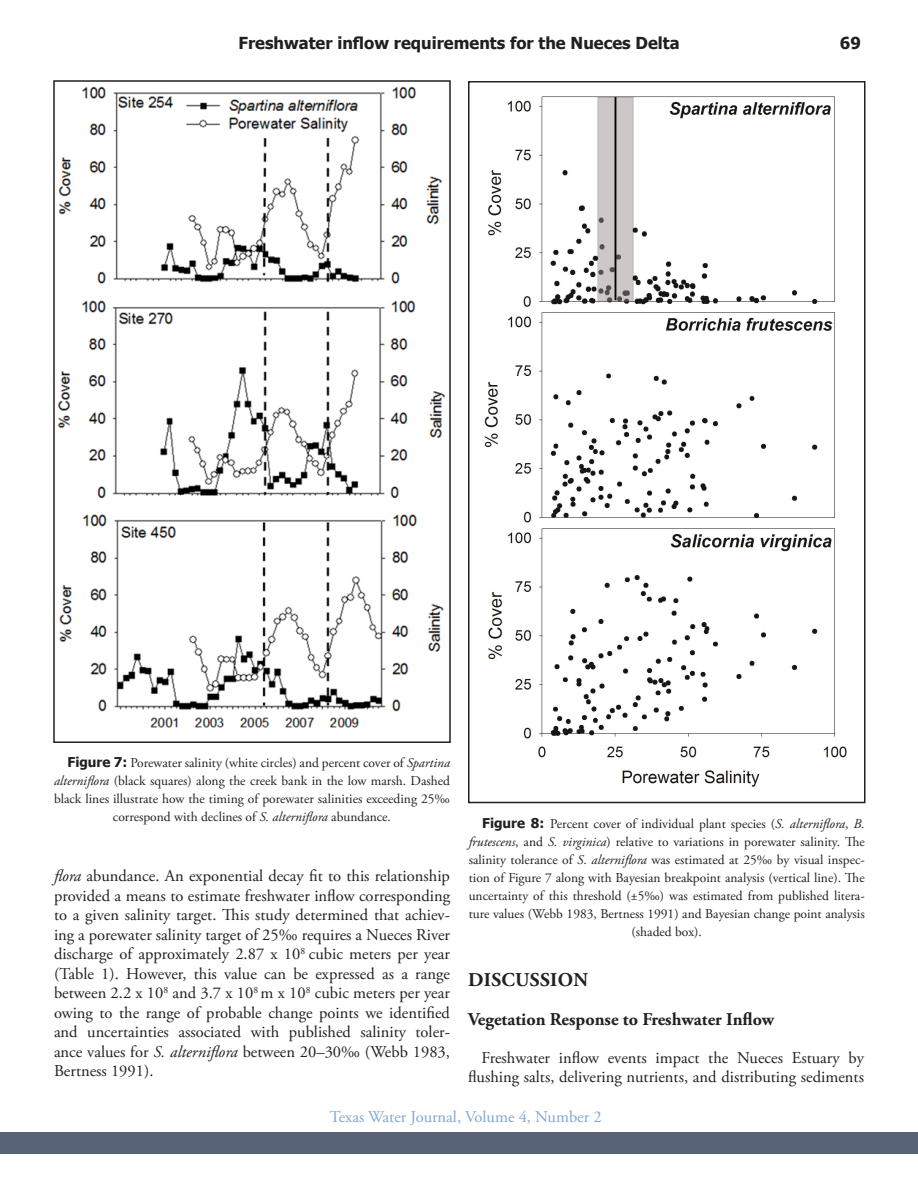
<style>
.page{position:relative;width:918px;height:1188px;background:#fff}
.page>*{position:absolute;margin:0;border:0;box-sizing:border-box;transform-origin:0 0}
.Section_Headers{font:700 19.5px "Adobe Garamond Pro";letter-spacing:.015em;color:#231f20}
._1st_Subhead{font:700 18px "Adobe Garamond Pro";color:#231f20}
.t1{font:16.5px/19.5px "Adobe Garamond Pro";color:#231f20;text-align:justify}
.t2{font:700 16.5px "Tahoma";color:#231f20}
.t3{font:16.5px "Adobe Garamond Pro";color:#80a8d1}
.Fig__Caption_Title{font:13.5px "Adobe Garamond Pro";color:#231f20}
.s1{font-family:"Tahoma";font-weight:700}
.s2{font-style:italic}
</style>
<div class="page">
<div style="left:0;top:1132px;width:918px;height:22px;background:#586377"></div>
<img style="left:57px;top:86px;width:389px;height:642px">
<div style="left:53px;top:80px;width:398px;height:663px;border:2px solid #231f20"></div>
<img style="left:484px;top:96px;width:363px;height:691px">
<div style="left:468px;top:81px;width:398px;height:722px;border:2px solid #231f20"></div>
<p class="t2" style="left:239px;top:31px;width:442px">Freshwater inflow requirements for the Nueces Delta</p>
<p class="t2" style="left:840px;top:31px;width:23px">69</p>
<p class="Fig__Caption_Title" style="left:68px;top:754px;width:384px"><span class="s1">Figure 7:</span> Porewater salinity (white circles) and percent cover of <span class="s2">Spartina</span></p>
<p class="Fig__Caption_Title" style="left:54px;top:772px;width:398px"><span class="s2">alterniflora</span> (black squares) along the creek bank in the low marsh. Dashed</p>
<p class="Fig__Caption_Title" style="left:54px;top:790px;width:398px">black lines illustrate how the timing of porewater salinities exceeding 25‰</p>
<p class="Fig__Caption_Title" style="left:113px;top:808px;width:280px">correspond with declines of <span class="s2">S. alterniflora</span> abundance.</p>
<p class="t1" style="left:54px;top:867px;width:398px"><span class="s2">flora</span> abundance. An exponential decay fit to this relationship provided a means to estimate freshwater inflow corresponding to a given salinity target. This study determined that achiev&shy;ing a porewater salinity target of 25‰ requires a Nueces River discharge of approximately 2.87 x 10<sup>8</sup> cubic meters per year (Table 1). However, this value can be expressed as a range between 2.2 x 10<sup>8</sup> and 3.7 x 10<sup>8</sup> m x 10<sup>8</sup> cubic meters per year owing to the range of probable change points we identified and uncertainties associated with published salinity toler&shy;ance values for <span class="s2">S. alterniflora</span> between 20–30‰ (Webb 1983, Bertness 1991).</p>
<p class="Fig__Caption_Title" style="left:482px;top:816px;width:384px"><span class="s1">Figure 8:</span> Percent cover of individual plant species (<span class="s2">S. alterniflora</span>, <span class="s2">B.</span></p>
<p class="Fig__Caption_Title" style="left:469px;top:834px;width:397px"><span class="s2">frutescens</span>, and <span class="s2">S. virginica</span>) relative to variations in porewater salinity. The</p>
<p class="Fig__Caption_Title" style="left:469px;top:852px;width:397px">salinity tolerance of <span class="s2">S. alterniflora</span> was estimated at 25‰ by visual inspec-</p>
<p class="Fig__Caption_Title" style="left:469px;top:870px;width:397px">tion of Figure 7 along with Bayesian breakpoint analysis (vertical line). The</p>
<p class="Fig__Caption_Title" style="left:469px;top:888px;width:397px">uncertainty of this threshold (±5‰) was estimated from published litera-</p>
<p class="Fig__Caption_Title" style="left:469px;top:906px;width:398px">ture values (Webb 1983, Bertness 1991) and Bayesian change point analysis</p>
<p class="Fig__Caption_Title" style="left:632px;top:924px;width:72px">(shaded box).</p>
<p class="Section_Headers" style="left:468px;top:969px;width:121px">DISCUSSION</p>
<p class="_1st_Subhead" style="left:468px;top:1009px;width:308px">Vegetation Response to Freshwater Inflow</p>
<p class="t1" style="left:468px;top:1048px;width:397px;text-align:right">Freshwater inflow events impact the Nueces Estuary by flushing salts, delivering nutrients, and distributing sediments</p>
<p class="t3" style="left:330px;top:1107px;width:273px">Texas Water Journal, Volume 4, Number 2</p>
</div>
